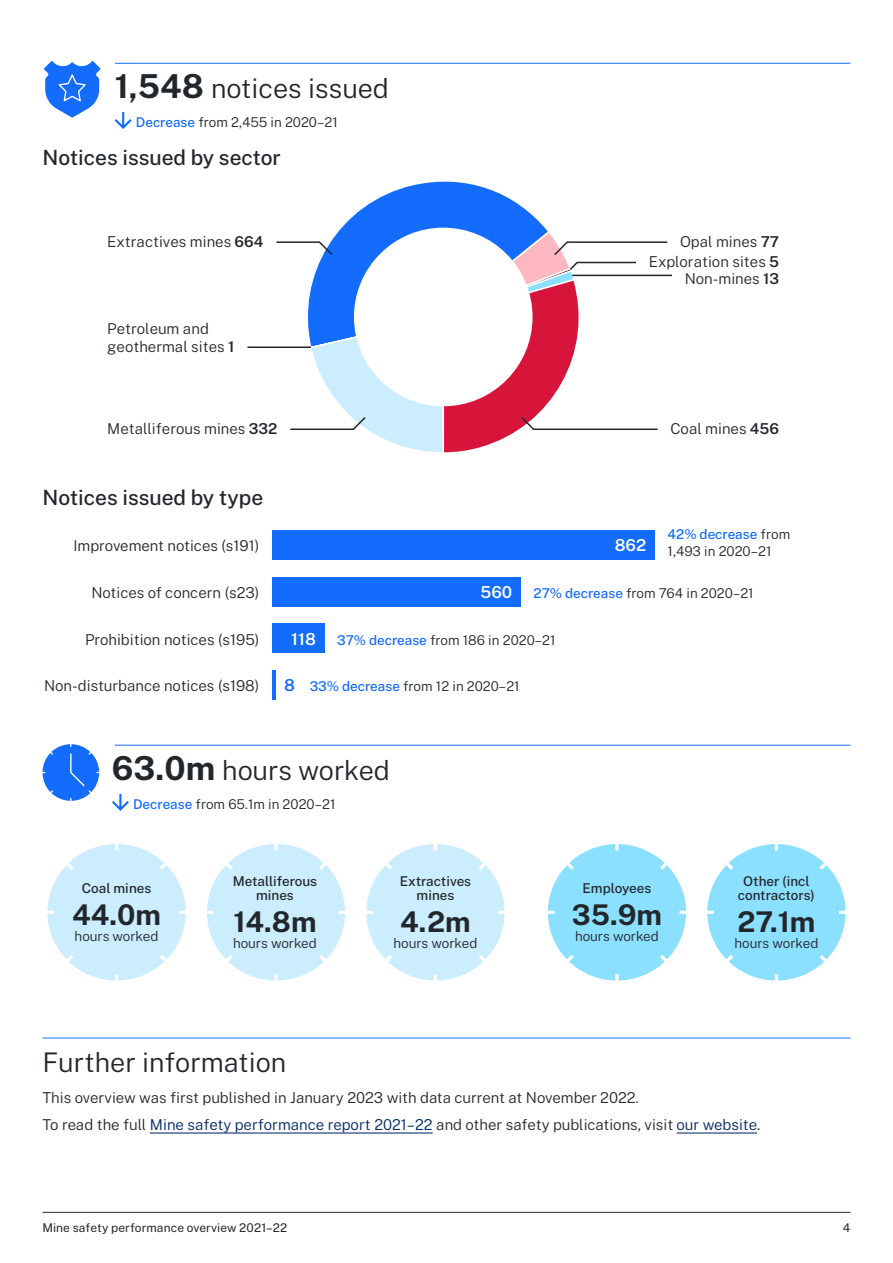
<style>
.page{position:relative;width:893px;height:1263px;background:#fff}
.page>*{position:absolute;margin:0;border:0;box-sizing:border-box;transform-origin:0 0}
.Body{font:700 28.5px "Public Sans";color:#22272b}
.H2_infographic_headi{font:300 27px "Public Sans";color:#22272b}
.Infographic_heading{font:300 27px "Public Sans";color:#22272b}
.t1{font:500 21px "Public Sans";color:#22272b}
.Infographic_body{font:600 16.5px "Public Sans";color:#fff}
.Infographic_body-2{font:600 16.5px "Public Sans";color:#146cfd}
.Body-2{font:300 15px/18px "Public Sans";color:#22272b}
.Infographic_body-3{font:300 13.5px/16.5px "Public Sans";color:#22272b}
.Body-3{font:500 13.5px/13.5px "Public Sans";color:#22272b;text-align:center}
.Body-4{font:300 13.5px "Public Sans";color:#22272b}
.t2{font:12px "Public Sans";letter-spacing:.005em;color:#22272b}
.s1{font-weight:700;font-size:33px}
.s2{font-weight:500;color:#146cfd}
.s3{font-weight:600}
.s4{color:#002664}
</style>
<div class="page">
<hr style="left:43px;top:1212px;width:807px;height:1px;background:#22272b">
<svg style="left:47px;top:844px;width:139px;height:136px"></svg>
<svg style="left:207px;top:844px;width:138px;height:136px"></svg>
<svg style="left:366px;top:844px;width:139px;height:136px"></svg>
<svg style="left:548px;top:844px;width:138px;height:136px"></svg>
<svg style="left:707px;top:844px;width:138px;height:136px"></svg>
<div style="left:272px;top:530px;width:383px;height:30px;background:#146cfd"></div>
<div style="left:272px;top:577px;width:249px;height:29px;background:#146cfd"></div>
<div style="left:272px;top:623px;width:53px;height:30px;background:#146cfd"></div>
<hr style="left:272px;top:670px;width:4px;height:30px;background:#146cfd">
<hr style="left:115px;top:63px;width:735px;height:1px;background:#146cfd">
<svg style="left:44px;top:61px;width:57px;height:57px"></svg>
<svg style="left:115px;top:112px;width:17px;height:17px"></svg>
<hr style="left:572px;top:275px;width:100px;height:1px;background:#22272b">
<hr style="left:247px;top:346px;width:64px;height:2px;background:#22272b">
<svg style="left:275px;top:181px;width:394px;height:272px"></svg>
<div style="left:354px;top:228px;width:179px;height:178px;background:#fff;border-radius:50%"></div>
<hr style="left:115px;top:745px;width:735px;height:1px;background:#146cfd">
<svg style="left:43px;top:744px;width:56px;height:57px"></svg>
<svg style="left:112px;top:794px;width:17px;height:17px"></svg>
<hr style="left:43px;top:1037px;width:807px;height:1px;background:#146cfd">
<hr style="left:150px;top:1132px;width:283px;height:1px;background:#002664">
<hr style="left:677px;top:1132px;width:80px;height:1px;background:#002664">
<h2 class="H2_infographic_headi" style="left:115px;top:68px;width:276px"><span class="s1">1,548</span> notices issued</h2>
<p class="Infographic_body-3" style="left:136px;top:113px;width:203px"><span class="s2">Decrease</span> from 2,455 in 2020–21</p>
<h3 class="t1" style="left:43px;top:142px;width:240px">Notices issued by sector</h3>
<p class="Body-2" style="left:107px;top:231px;width:158px">Extractives mines <span class="s3">664</span></p>
<p class="Body-2" style="left:107px;top:319px;width:128px">Petroleum and geothermal sites <span class="s3">1</span></p>
<p class="Body-2" style="left:680px;top:231px;width:101px">Opal mines <span class="s3">77</span></p>
<p class="Body-2" style="left:649px;top:252px;width:132px;line-height:16.6px;text-align:right">Exploration sites <span class="s3">5<br></span>Non-mines <span class="s3">13</span></p>
<p class="Body-2" style="left:107px;top:419px;width:172px">Metalliferous mines <span class="s3">332</span></p>
<p class="Body-2" style="left:670px;top:419px;width:110px">Coal mines <span class="s3">456</span></p>
<h3 class="t1" style="left:43px;top:482px;width:222px">Notices issued by type</h3>
<p class="Body-2" style="left:73px;top:536px;width:187px">Improvement notices (s191)</p>
<p class="Infographic_body" style="left:615px;top:533px;width:33px">862</p>
<p class="Infographic_body-3" style="left:668px;top:525px;width:124px"><span class="s2">42% decrease</span> from<br>1,493 in 2020–21</p>
<p class="Body-2" style="left:91px;top:582px;width:169px">Notices of concern (s23)</p>
<p class="Infographic_body" style="left:480px;top:580px;width:33px">560</p>
<p class="Infographic_body-3" style="left:533px;top:584px;width:222px"><span class="s2">27% decrease</span> from 764 in 2020–21</p>
<p class="Body-2" style="left:85px;top:629px;width:176px">Prohibition notices (s195)</p>
<p class="Infographic_body" style="left:291px;top:627px;width:26px">118</p>
<p class="Infographic_body-3" style="left:337px;top:631px;width:220px"><span class="s2">37% decrease</span> from 186 in 2020–21</p>
<p class="Body-2" style="left:44px;top:676px;width:217px">Non-disturbance notices (s198)</p>
<p class="Infographic_body-2" style="left:284px;top:673px;width:12px">8</p>
<p class="Infographic_body-3" style="left:310px;top:677px;width:211px"><span class="s2">33% decrease</span> from 12 in 2020–21</p>
<h2 class="H2_infographic_headi" style="left:112px;top:750px;width:280px"><span class="s1">63.0m</span> hours worked</h2>
<p class="Infographic_body-3" style="left:133px;top:795px;width:204px"><span class="s2">Decrease</span> from 65.1m in 2020–21</p>
<p class="Body-3" style="left:82px;top:880px;width:71px">Coal mines</p>
<p class="Body" style="left:72px;top:894px;width:90px">44.0m</p>
<p class="Body-4" style="left:75px;top:927px;width:85px">hours worked</p>
<p class="Body-3" style="left:233px;top:874px;width:86px">Metalliferous mines</p>
<p class="Body" style="left:233px;top:901px;width:85px">14.8m</p>
<p class="Body-4" style="left:233px;top:933px;width:85px">hours worked</p>
<p class="Body-3" style="left:400px;top:874px;width:73px">Extractives mines</p>
<p class="Body" style="left:400px;top:901px;width:72px">4.2m</p>
<p class="Body-4" style="left:394px;top:933px;width:85px">hours worked</p>
<p class="Body-3" style="left:583px;top:880px;width:70px">Employees</p>
<p class="Body" style="left:572px;top:894px;width:92px">35.9m</p>
<p class="Body-4" style="left:575px;top:927px;width:85px">hours worked</p>
<p class="Body-3" style="left:738px;top:874px;width:78px">Other (incl contractors)</p>
<p class="Body" style="left:737px;top:901px;width:80px">27.1m</p>
<p class="Body-4" style="left:734px;top:933px;width:85px">hours worked</p>
<h2 class="Infographic_heading" style="left:43px;top:1043px;width:245px">Further information</h2>
<p class="Body-2" style="left:43px;top:1088px;width:598px">This overview was first published in January 2023 with data current at November 2022.</p>
<p class="Body-2" style="left:43px;top:1115px;width:719px">To read the full <span class="s4">Mine safety performance report 2021–22</span> and other safety publications, visit <span class="s4">our website</span>.</p>
<p class="t2" style="left:43px;top:1219px;width:246px">Mine safety performance overview 2021–22</p>
<p class="t2" style="left:843px;top:1219px;width:9px">4</p>
</div>
